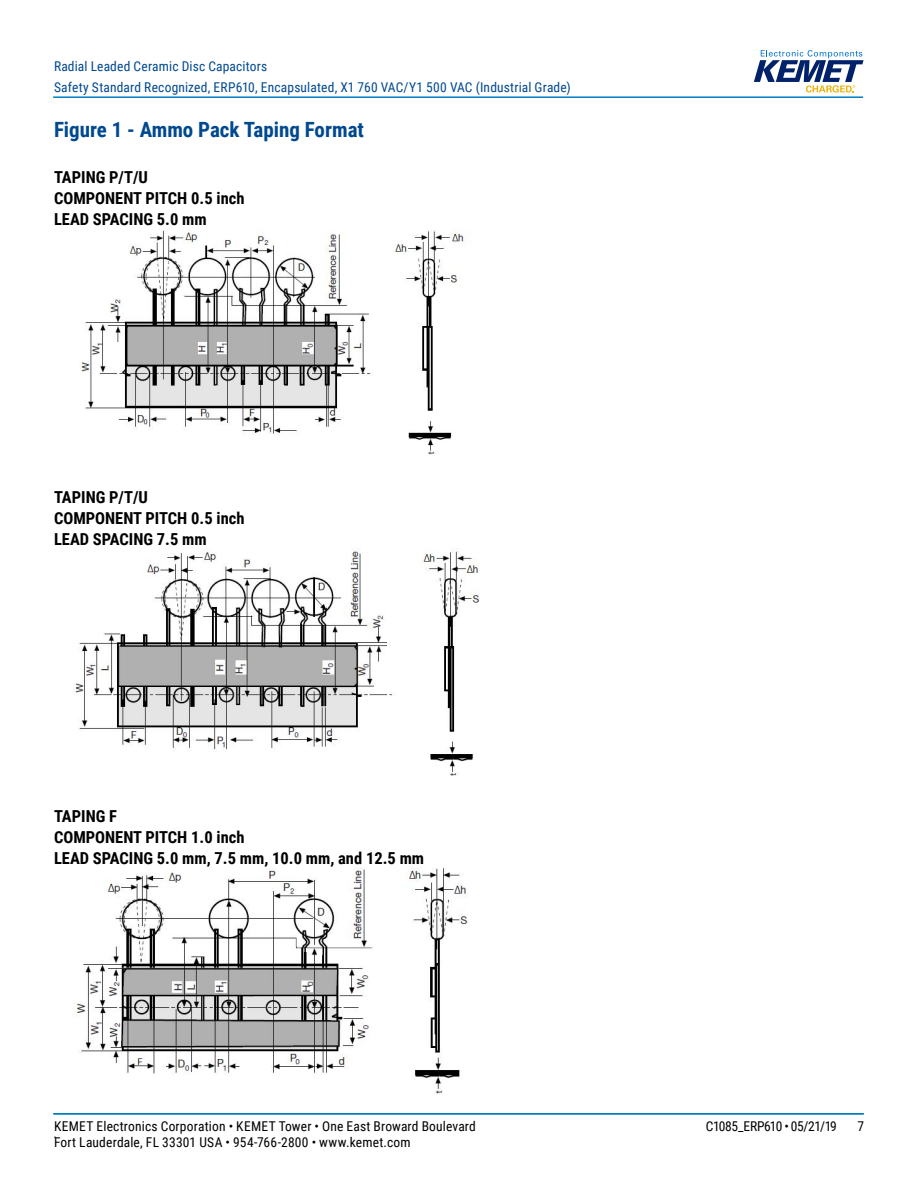
<style>
.page{position:relative;width:918px;height:1188px;background:#fff}
.page>*{position:absolute;margin:0;border:0;box-sizing:border-box;transform-origin:0 0}
.t1{font:700 21px "Roboto Condensed";color:#004990}
.t2{font:700 16.5px/21px "Roboto Condensed";color:#000}
.t3{font:13.5px "Roboto Condensed";letter-spacing:.015em;color:#000}
.t4{font:13.5px/21px "Roboto Condensed";letter-spacing:.01em;color:#004990}
.t5{font:13.5px "Roboto Condensed";letter-spacing:-.03em;color:#000}
.t6{font:italic 13.5px "Roboto Condensed";color:#000}
</style>
<div class="page">
<hr style="left:54px;top:1113px;width:810px;height:2px;background:#007dc3">
<hr style="left:53px;top:1113px;width:810px;height:2px;background:#007dc3">
<hr style="left:53px;top:96px;width:810px;height:2px;background:#007dc3">
<svg style="left:754px;top:50px;width:110px;height:43px"></svg>
<img style="left:80px;top:230px;width:387px;height:225px">
<img style="left:73px;top:549px;width:407px;height:226px">
<img style="left:73px;top:868px;width:395px;height:226px">
<p class="t4" style="left:54px;top:55px;width:518px">Radial Leaded Ceramic Disc Capacitors<br>Safety Standard Recognized, ERP610, Encapsulated, X1 760 VAC/Y1 500 VAC (Industrial Grade)</p>
<p class="t1" style="left:54px;top:115px;width:312px">Figure 1 - Ammo Pack Taping Format</p>
<p class="t2" style="left:54px;top:166px;width:192px">TAPING P/T/U<br>COMPONENT PITCH 0.5 inch<br>LEAD SPACING 5.0 mm</p>
<p class="t2" style="left:54px;top:486px;width:192px">TAPING P/T/U<br>COMPONENT PITCH 0.5 inch<br>LEAD SPACING 7.5 mm</p>
<p class="t2" style="left:54px;top:805px;width:372px">TAPING F<br>COMPONENT PITCH 1.0 inch<br>LEAD SPACING 5.0 mm, 7.5 mm, 10.0 mm, and 12.5 mm</p>
<p class="t3" style="left:54px;top:1116px;width:423px">KEMET Electronics Corporation • KEMET Tower • One East Broward Boulevard</p>
<p class="t5" style="left:706px;top:1116px;width:133px">C1085_ERP610 • 05/21/19</p>
<p class="t3" style="left:54px;top:1133px;width:358px">Fort Lauderdale, FL 33301 USA • 954-766-2800 • www.kemet.com</p>
<p class="t6" style="left:54px;top:1124px;width:5px">.</p>
<p class="t3" style="left:857px;top:1116px;width:8px">7</p>
</div>
